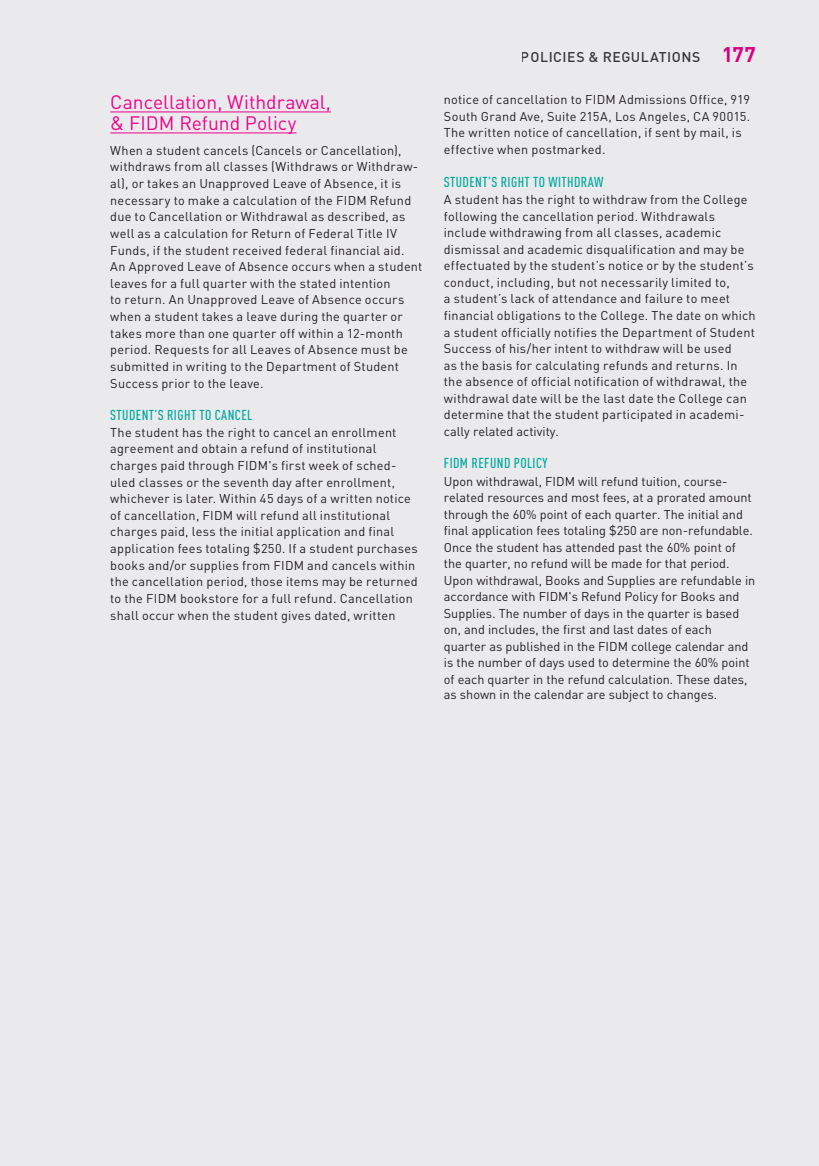
<style>
.page{position:relative;width:819px;height:1166px;background:#eaeaec}
.page>*{position:absolute;margin:0;border:0;box-sizing:border-box;transform-origin:0 0}
.t1{font:19.25px "DINOT";color:#ed028c}
.t2{font:500 condensed 14.17px "DINOT";letter-spacing:.03em;color:#00a99d}
.t3{font:500 14px "DINOT";letter-spacing:.035em;color:#3e3e3f}
.t4{font:12.6px/16.6px "DINOT";letter-spacing:.02em;color:#231f20}
.t5{font:12.6px/16.4px "DINOT";color:#231f20}
.s1{font-weight:700;font-size:21px;color:#ed028c}
</style>
<div class="page">
<hr style="left:110px;top:111px;width:221px;height:1px;background:#ed028c">
<hr style="left:110px;top:132px;width:187px;height:1px;background:#ed028c">
<p class="t1" style="left:110px;top:90px;width:222px">Cancellation, Withdrawal,</p>
<p class="t1" style="left:110px;top:111px;width:188px">&amp; FIDM Refund Policy</p>
<p class="t4" style="left:110px;top:142px;width:314px">When a student cancels (Cancels or Cancellation), withdraws from all classes (Withdraws or Withdraw&shy;al), or takes an Unapproved Leave of Absence, it is necessary to make a calculation of the FIDM Refund due to Cancellation or Withdrawal as described, as well as a calculation for Return of Federal Title IV Funds, if the student received federal financial aid.<br>An Approved Leave of Absence occurs when a student leaves for a full quarter with the stated intention<br>to return. An Unapproved Leave of Absence occurs when a student takes a leave during the quarter or takes more than one quarter off within a 12-month period. Requests for all Leaves of Absence must be submitted in writing to the Department of Student Success prior to the leave.</p>
<p class="t2" style="left:110px;top:406px;width:144px">STUDENT’S RIGHT TO CANCEL</p>
<p class="t4" style="left:110px;top:423px;width:309px">The student has the right to cancel an enrollment agreement and obtain a refund of institutional charges paid through FIDM's first week of sched&shy;uled classes or the seventh day after enrollment, whichever is later. Within 45 days of a written notice of cancellation, FIDM will refund all institutional charges paid, less the initial application and final application fees totaling $250. If a student purchases books and/or supplies from FIDM and cancels within the cancellation period, those items may be returned to the FIDM bookstore for a full refund. Cancellation shall occur when the student gives dated, written</p>
<p class="t3" style="left:521px;top:48px;width:237px">POLICIES &amp; REGULATIONS <span class="s1">177</span></p>
<p class="t4" style="left:444px;top:91px;width:308px">notice of cancellation to FIDM Admissions Office, 919<br>South Grand Ave, Suite 215A, Los Angeles, CA 90015.<br>The written notice of cancellation, if sent by mail, is effective when postmarked.</p>
<p class="t2" style="left:444px;top:173px;width:161px">STUDENT’S RIGHT TO WITHDRAW</p>
<p class="t4" style="left:444px;top:191px;width:313px">A student has the right to withdraw from the College following the cancellation period. Withdrawals include withdrawing from all classes, academic dismissal and academic disqualification and may be effectuated by the student’s notice or by the student’s conduct, including, but not necessarily limited to,<br>a student’s lack of attendance and failure to meet financial obligations to the College. The date on which a student officially notifies the Department of Student Success of his/her intent to withdraw will be used<br>as the basis for calculating refunds and returns. In the absence of official notification of withdrawal, the withdrawal date will be the last date the College can determine that the student participated in academi&shy;cally related activity.</p>
<p class="t2" style="left:444px;top:455px;width:105px">FIDM REFUND POLICY</p>
<p class="t5" style="left:444px;top:473px;width:313px">Upon withdrawal, FIDM will refund tuition, course&shy;related resources and most fees, at a prorated amount through the 60% point of each quarter. The initial and final application fees totaling $250 are non-refundable.<br>Once the student has attended past the 60% point of the quarter, no refund will be made for that period.<br>Upon withdrawal, Books and Supplies are refundable in accordance with FIDM's Refund Policy for Books and Supplies. The number of days in the quarter is based on, and includes, the first and last dates of each quarter as published in the FIDM college calendar and is the number of days used to determine the 60% point of each quarter in the refund calculation. These dates, as shown in the calendar are subject to changes.</p>
</div>
